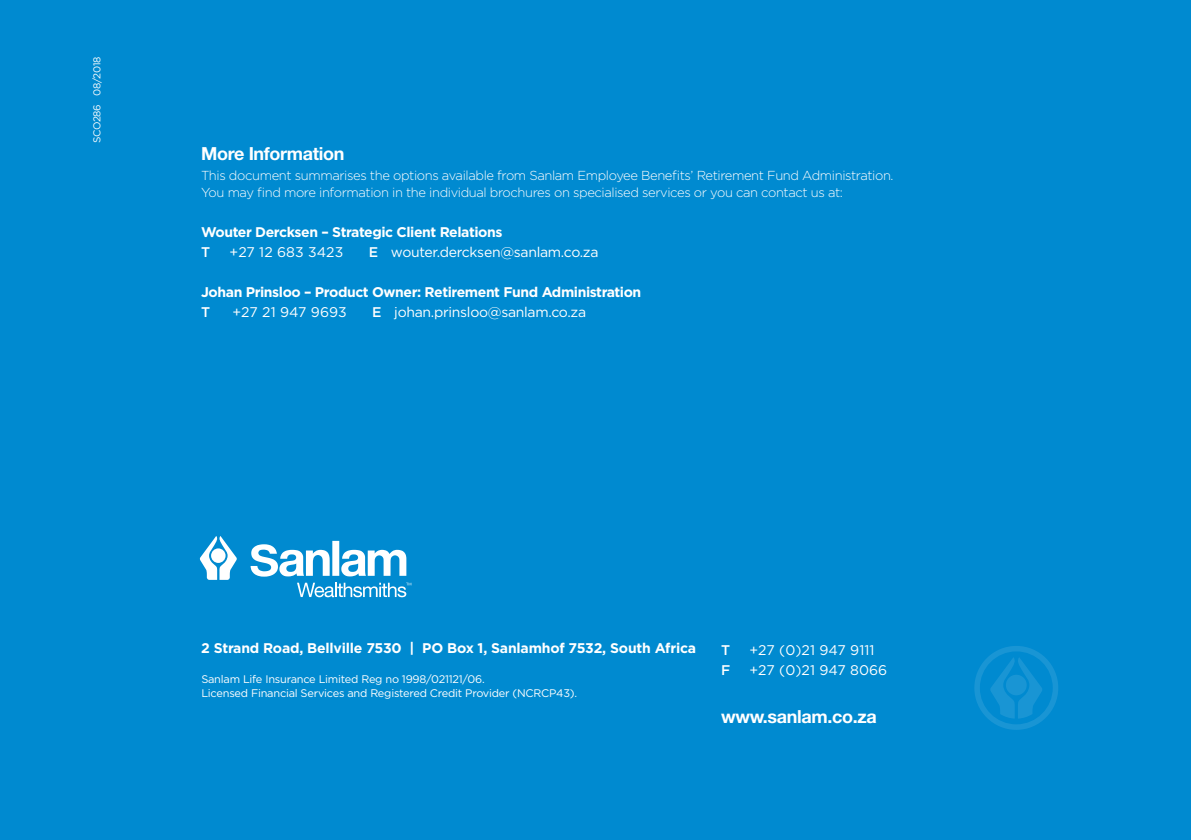
<style>
.page{position:relative;width:1191px;height:840px;background:#fff}
.page>*{position:absolute;margin:0;border:0;box-sizing:border-box;transform-origin:0 0}
.t1{font:700 18px "Helvetica Neue LT Std";letter-spacing:-.02em;color:#fff}
.t2{font:700 14px "Gotham";letter-spacing:-.03em;color:#fff}
.t3{font:14px "Gotham";letter-spacing:-.02em;color:#fff}
.t4{font:14px "Gotham";letter-spacing:.005em;color:#fff}
.t5{font:500 14px "Gotham";color:#fff}
.t6{font:300 13px/16.6px "Gotham";letter-spacing:-.03em;color:#fff}
.t7{font:11px/14px "Gotham";letter-spacing:-.02em;color:#fff}
.t8{font:10px "Gotham";letter-spacing:-.03em;color:#fff}
.s1{font-weight:500}
</style>
<div class="page">
<div style="left:0;top:0;width:1191px;height:839px;background:#008ad0"></div>
<svg style="left:200px;top:536px;width:211px;height:61px"></svg>
<svg style="left:974px;top:646px;width:84px;height:83px"></svg>
<p class="t8" style="left:90px;top:143px;width:88px;rotate:-90deg">SCO286 08/2018</p>
<h1 class="t1" style="left:201px;top:143px;width:145px">More Information</h1>
<p class="t6" style="left:201px;top:167px;width:694px">This document summarises the options available from Sanlam Employee Benefits’ Retirement Fund Administration.<br>You may find more information in the individual brochures on specialised services or you can contact us at:</p>
<p class="t2" style="left:201px;top:223px;width:303px">Wouter Dercksen – Strategic Client Relations</p>
<p class="t5" style="left:201px;top:243px;width:11px">T</p>
<p class="t4" style="left:229px;top:243px;width:115px">+27 12 683 3423</p>
<p class="t3" style="left:369px;top:243px;width:231px"><span class="s1">E</span> wouter.dercksen@sanlam.co.za</p>
<p class="t2" style="left:201px;top:283px;width:442px">Johan Prinsloo – Product Owner: Retirement Fund Administration</p>
<p class="t5" style="left:201px;top:303px;width:11px">T</p>
<p class="t3" style="left:232px;top:303px;width:116px">+27 21 947 9693</p>
<p class="t3" style="left:372px;top:303px;width:215px"><span class="s1">E</span> johan.prinsloo@sanlam.co.za</p>
<p class="t2" style="left:201px;top:638px;width:496px">2 Strand Road, Bellville 7530 | PO Box 1, Sanlamhof 7532, South Africa</p>
<p class="t5" style="left:721px;top:640px;width:11px">T</p>
<p class="t4" style="left:749px;top:640px;width:127px">+27 (0)21 947 9111</p>
<p class="t5" style="left:721px;top:660px;width:11px">F</p>
<p class="t4" style="left:749px;top:660px;width:139px">+27 (0)21 947 8066</p>
<h1 class="t1" style="left:721px;top:705px;width:157px">www.sanlam.co.za</h1>
<p class="t7" style="left:201px;top:671px;width:377px">Sanlam Life Insurance Limited Reg no 1998/021121/06.<br>Licensed Financial Services and Registered Credit Provider (NCRCP43).</p>
</div>
